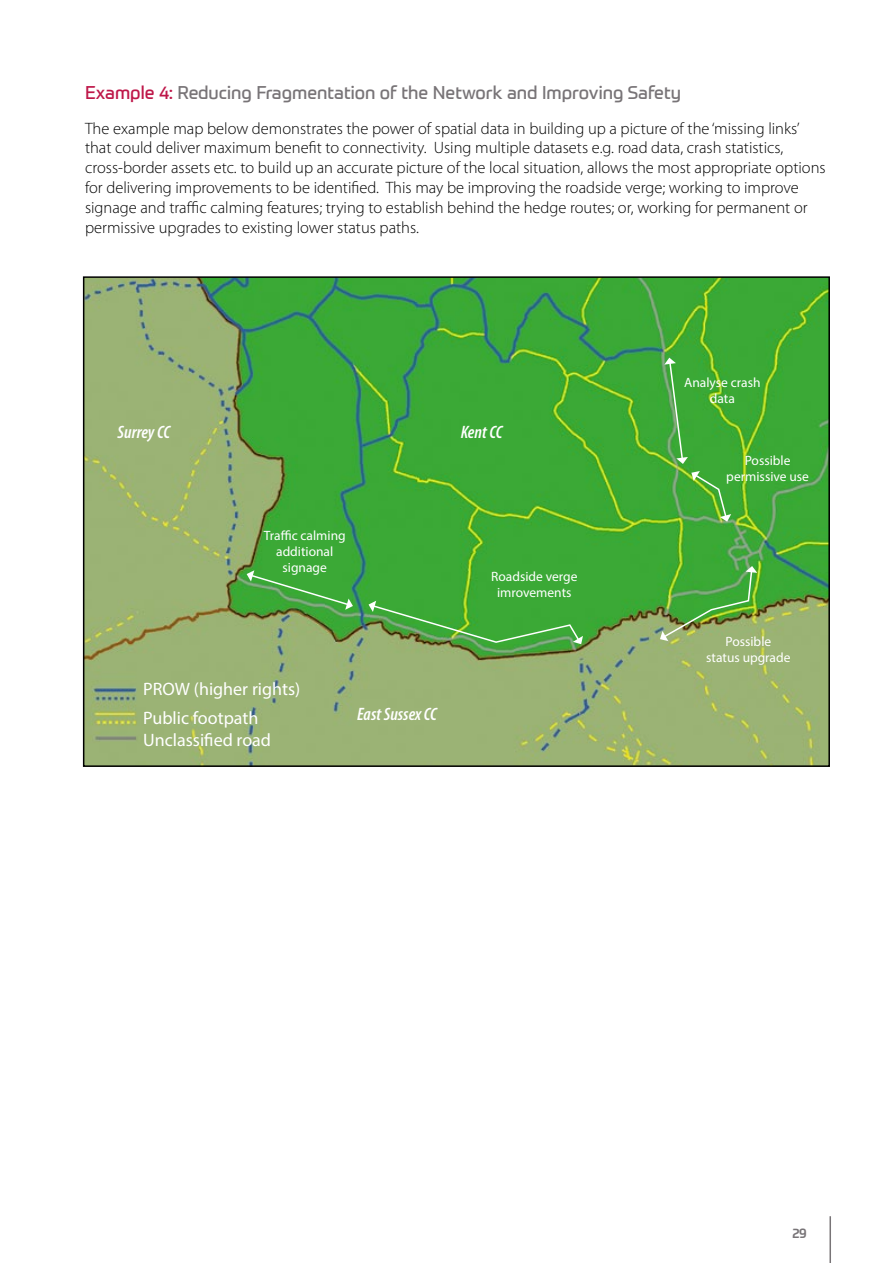
<style>
.page{position:relative;width:893px;height:1263px;background:#fff}
.page>*{position:absolute;margin:0;border:0;box-sizing:border-box;transform-origin:0 0}
.t1{font:18px "Prometo";color:#787477}
.t2{font:18px/29.7px "Myriad Pro";color:#fff}
.t3{font:italic 600 condensed 18px "Myriad Pro";color:#fff}
.t4{font:300 16.5px/19.8px "Myriad Pro";color:#000}
.t5{font:13.5px/16.2px "Myriad Pro";color:#fff;text-align:center}
.t6{font:500 13.5px "Prometo";color:#787477}
.s1{color:#be1749}
</style>
<div class="page">
<hr style="left:829px;top:1216px;width:2px;height:47px;background:#787477">
<img style="left:86px;top:279px;width:741px;height:485px">
<div style="left:83px;top:276px;width:747px;height:491px;border:2px solid #000"></div>
<svg style="left:247px;top:570px;width:106px;height:40px;background:#49ab45"></svg>
<svg style="left:369px;top:601px;width:214px;height:43px;background:#4fa944"></svg>
<svg style="left:664px;top:358px;width:24px;height:106px;background:#54af4e"></svg>
<svg style="left:691px;top:471px;width:40px;height:51px;background:#54b145"></svg>
<img style="left:660px;top:566px;width:97px;height:75px">
<p class="t1" style="left:85px;top:82px;width:597px"><span class="s1">Example 4:</span> Reducing Fragmentation of the Network and Improving Safety</p>
<p class="t4" style="left:85px;top:118px;width:742px">The example map below demonstrates the power of spatial data in building up a picture of the ‘missing links’ that could deliver maximum benefit to connectivity. Using multiple datasets e.g. road data, crash statistics, cross-border assets etc. to build up an accurate picture of the local situation, allows the most appropriate options for delivering improvements to be identified. This may be improving the roadside verge; working to improve signage and traffic calming features; trying to establish behind the hedge routes; or, working for permanent or permissive upgrades to existing lower status paths.</p>
<p class="t3" style="left:118px;top:422px;width:54px">Surrey CC</p>
<p class="t3" style="left:461px;top:422px;width:43px">Kent CC</p>
<p class="t5" style="left:264px;top:527px;width:84px">Traffic calming additional signage</p>
<p class="t2" style="left:143px;top:673px;width:159px">PROW (higher rights)<br>Public footpath</p>
<p class="t2" style="left:143px;top:724px;width:129px">Unclassified road</p>
<p class="t3" style="left:357px;top:704px;width:81px">East Sussex CC</p>
<p class="t5" style="left:491px;top:568px;width:88px">Roadside verge imrovements</p>
<p class="t5" style="left:684px;top:374px;width:78px">Analyse crash data</p>
<p class="t5" style="left:726px;top:452px;width:84px">Possible permissive use</p>
<p class="t5" style="left:706px;top:633px;width:86px">Possible<br>status upgrade</p>
<p class="t6" style="left:792px;top:1225px;width:16px">29</p>
</div>
